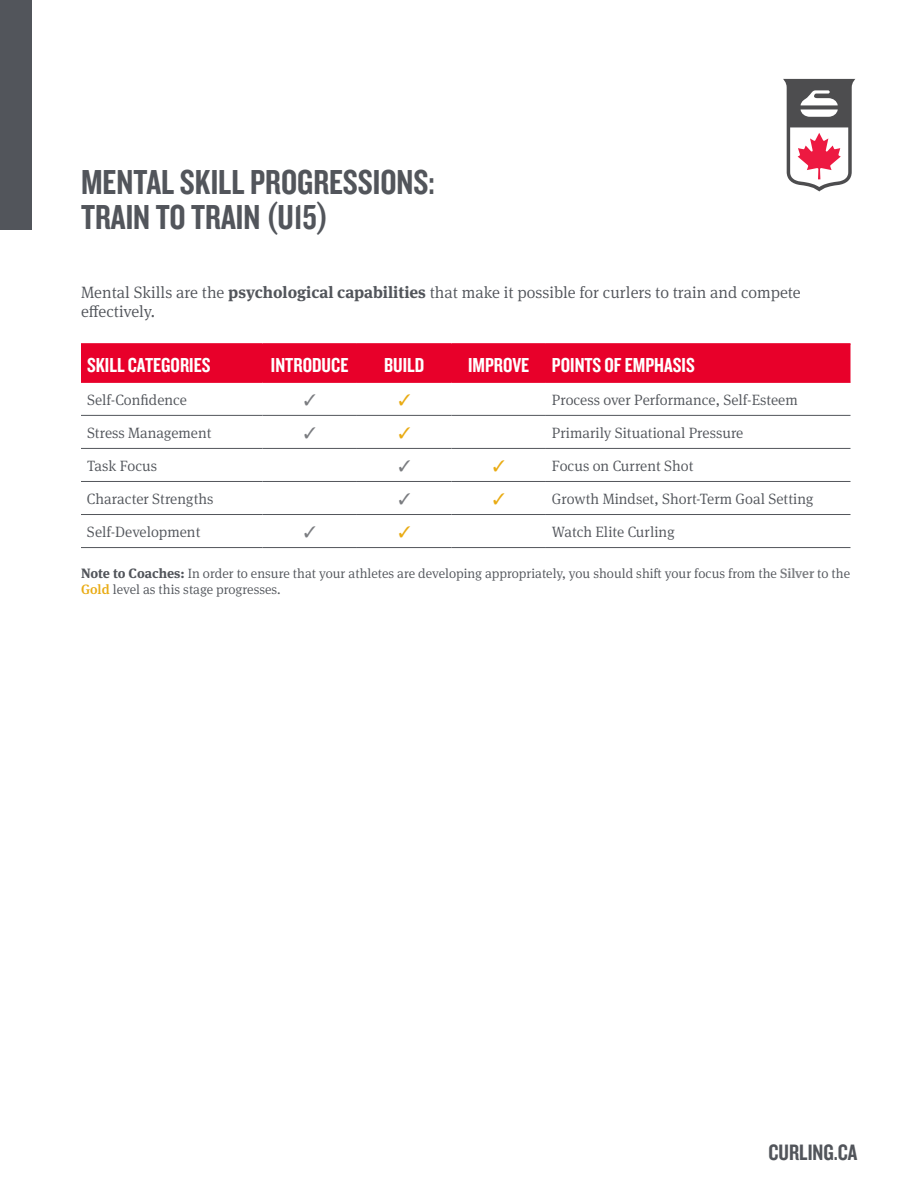
<style>
.page{position:relative;width:918px;height:1188px;background:#fff}
.page>*{position:absolute;margin:0;border:0;box-sizing:border-box;transform-origin:0 0}
.t1{font:36px/34.5px "Knockout 49 Liteweight";color:#52555b}
.t2{font:23.1px "Knockout 49 Liteweight";color:#52555b}
.t3{font:21px "Knockout 49 Liteweight";color:#fff}
.t4{font:300 16.5px/19.8px "Meta Serif Pro";color:#52555b}
.t5{font:300 15px "Meta Serif Pro";color:#52555b}
.t6{font:300 13.5px/16.2px "Meta Serif Pro";color:#52555b}
.s1{font-weight:700}
.s2{font-weight:500;color:#7a7c80}
.s3{font-weight:500;color:#e9ab13}
</style>
<div class="page">
<div style="left:81px;top:345px;width:769px;height:37px;background:#e8002a"></div>
<hr style="left:81px;top:415px;width:181px;height:1px;background:#52555b">
<hr style="left:262px;top:415px;width:95px;height:1px;background:#52555b">
<hr style="left:357px;top:415px;width:94px;height:1px;background:#52555b">
<hr style="left:451px;top:415px;width:95px;height:1px;background:#52555b">
<hr style="left:546px;top:415px;width:304px;height:1px;background:#52555b">
<hr style="left:81px;top:448px;width:181px;height:1px;background:#52555b">
<hr style="left:262px;top:448px;width:95px;height:1px;background:#52555b">
<hr style="left:357px;top:448px;width:94px;height:1px;background:#52555b">
<hr style="left:451px;top:448px;width:95px;height:1px;background:#52555b">
<hr style="left:546px;top:448px;width:304px;height:1px;background:#52555b">
<hr style="left:81px;top:481px;width:181px;height:1px;background:#52555b">
<hr style="left:262px;top:481px;width:95px;height:1px;background:#52555b">
<hr style="left:357px;top:481px;width:94px;height:1px;background:#52555b">
<hr style="left:451px;top:481px;width:95px;height:1px;background:#52555b">
<hr style="left:546px;top:481px;width:304px;height:1px;background:#52555b">
<hr style="left:81px;top:514px;width:181px;height:1px;background:#52555b">
<hr style="left:262px;top:514px;width:95px;height:1px;background:#52555b">
<hr style="left:357px;top:514px;width:94px;height:1px;background:#52555b">
<hr style="left:451px;top:514px;width:95px;height:1px;background:#52555b">
<hr style="left:546px;top:514px;width:304px;height:1px;background:#52555b">
<hr style="left:81px;top:547px;width:181px;height:1px;background:#52555b">
<hr style="left:262px;top:547px;width:95px;height:1px;background:#52555b">
<hr style="left:357px;top:547px;width:94px;height:1px;background:#52555b">
<hr style="left:451px;top:547px;width:95px;height:1px;background:#52555b">
<hr style="left:546px;top:547px;width:304px;height:1px;background:#52555b">
<hr style="left:81px;top:343px;width:181px;height:2px;background:#e8002a">
<hr style="left:262px;top:343px;width:95px;height:2px;background:#e8002a">
<hr style="left:357px;top:343px;width:94px;height:2px;background:#e8002a">
<hr style="left:451px;top:343px;width:95px;height:2px;background:#e8002a">
<hr style="left:546px;top:343px;width:304px;height:2px;background:#e8002a">
<hr style="left:81px;top:382px;width:181px;height:1px;background:#e8002a">
<hr style="left:262px;top:382px;width:95px;height:1px;background:#e8002a">
<hr style="left:357px;top:382px;width:94px;height:1px;background:#e8002a">
<hr style="left:451px;top:382px;width:95px;height:1px;background:#e8002a">
<hr style="left:546px;top:382px;width:304px;height:1px;background:#e8002a">
<svg style="left:783px;top:78px;width:72px;height:114px"></svg>
<div style="left:0;top:0;width:32px;height:230px;background:#52555b"></div>
<h1 class="t1" style="left:81px;top:164px;width:355px">MENTAL SKILL PROGRESSIONS:<br>TRAIN TO TRAIN (U15)</h1>
<p class="t4" style="left:81px;top:281px;width:721px">Mental Skills are the <span class="s1">psychological capabilities</span> that make it possible for curlers to train and compete effectively.</p>
<h3 class="t3" style="left:87px;top:351px;width:125px">SKILL CATEGORIES</h3>
<h3 class="t3" style="left:271px;top:351px;width:79px">INTRODUCE</h3>
<h3 class="t3" style="left:384px;top:351px;width:42px">BUILD</h3>
<h3 class="t3" style="left:468px;top:351px;width:228px">IMPROVE POINTS OF EMPHASIS</h3>
<p class="t5" style="left:87px;top:389px;width:102px">Self-Confidence</p>
<p class="t5" style="left:552px;top:389px;width:247px">Process over Performance, Self-Esteem</p>
<p class="t5" style="left:87px;top:422px;width:126px">Stress Management</p>
<p class="t5" style="left:552px;top:422px;width:193px">Primarily Situational Pressure</p>
<p class="t5" style="left:87px;top:455px;width:72px">Task Focus</p>
<p class="t5" style="left:552px;top:455px;width:143px">Focus on Current Shot</p>
<p class="t5" style="left:87px;top:488px;width:128px">Character Strengths</p>
<p class="t5" style="left:552px;top:488px;width:263px">Growth Mindset, Short-Term Goal Setting</p>
<p class="t5" style="left:87px;top:521px;width:115px">Self-Development</p>
<p class="t5" style="left:552px;top:521px;width:124px">Watch Elite Curling</p>
<p class="t6" style="left:81px;top:565px;width:771px"><span class="s1">Note to Coaches:</span> In order to ensure that your athletes are developing appropriately, you should shift your focus from the <span class="s2">Silver</span> to the<br><span class="s3">Gold</span> level as this stage progresses.</p>
<h2 class="t2" style="left:768px;top:1138px;width:90px">CURLING.CA</h2>
</div>
